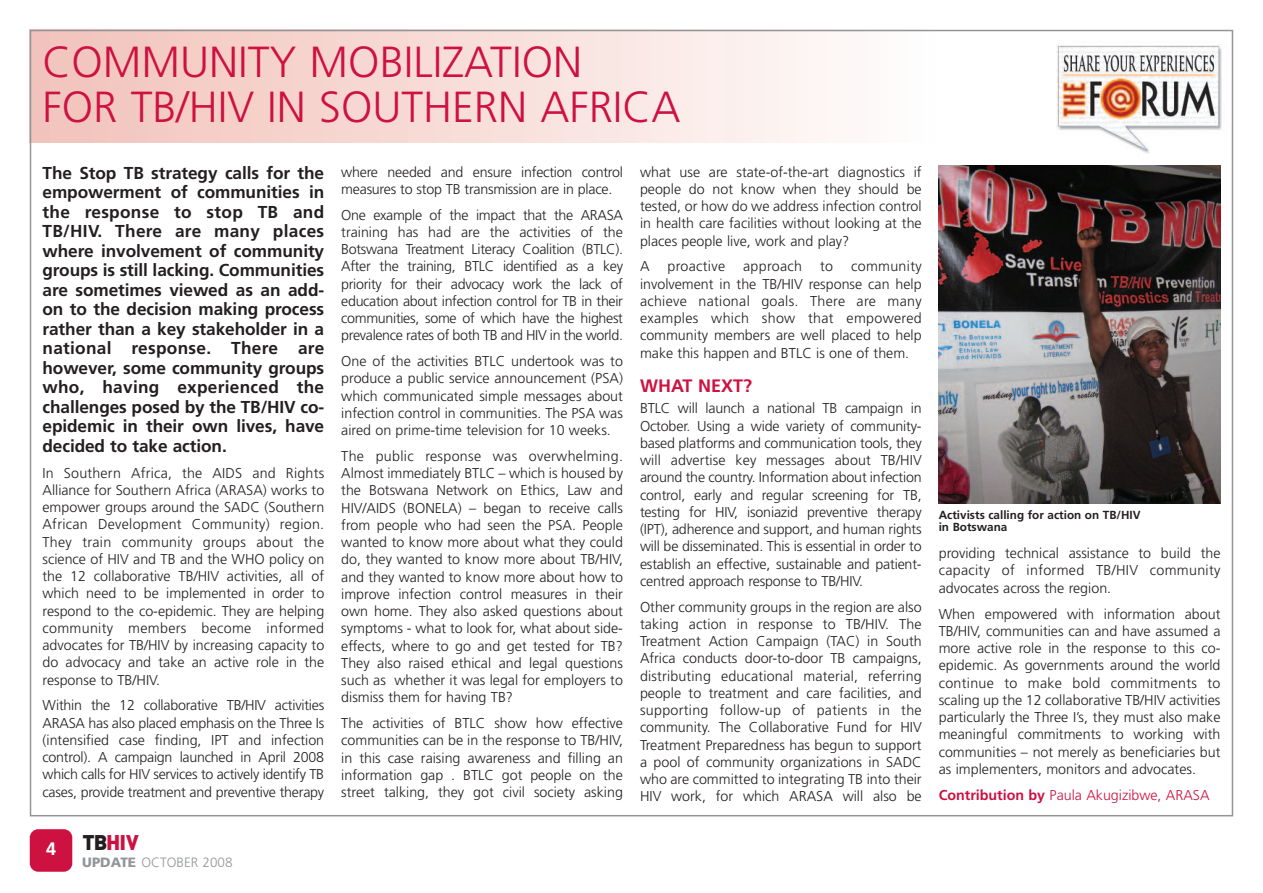
<style>
.page{position:relative;width:1263px;height:893px;background:#fff}
.page>*{position:absolute;margin:0;border:0;box-sizing:border-box;transform-origin:0 0}
.t1{font:300 43.5px/45px "Frutiger";color:#cd1141}
.t2{font:900 21px "DIN";letter-spacing:-.055em;color:#cd1141}
.t3{font:700 18px "Frutiger";color:#cd1141}
.t4{font:700 18px "Frutiger";color:#fff}
.t5{font:700 17.25px/19.5px "Frutiger";letter-spacing:-.005em;color:#231f20;text-align:justify}
.t6{font:300 14.25px/17.2px "Frutiger";color:#231f20;text-align:justify}
.t7{font:300 14.25px "Frutiger";color:#cd1141}
.t8{font:300 14.25px "Frutiger";letter-spacing:.02em;color:#231f20}
.t9{font:300 13.5px "Frutiger";color:#939598}
.t10{font:700 11.7px/12px "Frutiger";color:#231f20}
.s1{color:#231f20}
.s2{font-weight:900}
.s3{font-weight:700}
</style>
<div class="page">
<div style="left:30px;top:30px;width:909px;height:112px;background:linear-gradient(to right,#f2c2ba,#fefdfc)"></div>
<div style="left:30px;top:829px;width:42px;height:43px;background:#cd1141;border-radius:9px"></div>
<img style="left:1057px;top:45px;width:165px;height:109px">
<img style="left:939px;top:166px;width:281px;height:338px">
<h1 class="t1" style="left:43px;top:43px;width:640px">COMMUNITY MOBILIZATION<br>FOR TB/HIV IN SOUTHERN AFRICA</h1>
<p class="t5" style="left:43px;top:164px;width:283px">The Stop TB strategy calls for the empowerment of communities in the response to stop TB and TB/HIV. There are many places where involvement of community groups is still lacking. Communities are sometimes viewed as an add&shy;on to the decision making process rather than a key stakeholder in a national response. There are however, some community groups who, having experienced the challenges posed by the TB/HIV co&shy;epidemic in their own lives, have decided to take action.</p>
<p class="t6" style="left:43px;top:465px;width:283px">In Southern Africa, the AIDS and Rights Alliance for Southern Africa (ARASA) works to empower groups around the SADC (Southern African Development Community) region.<br>They train community groups about the science of HIV and TB and the WHO policy on the 12 collaborative TB/HIV activities, all of which need to be implemented in order to respond to the co-epidemic. They are helping community members become informed advocates for TB/HIV by increasing capacity to do advocacy and take an active role in the response to TB/HIV.</p>
<p class="t6" style="left:43px;top:698px;width:283px">Within the 12 collaborative TB/HIV activities ARASA has also placed emphasis on the Three Is (intensified case finding, IPT and infection control). A campaign launched in April 2008 which calls for HIV services to actively identify TB cases, provide treatment and preventive therapy</p>
<p class="t4" style="left:46px;top:842px;width:12px">4</p>
<h2 class="t2" style="left:83px;top:830px;width:58px"><span class="s1">TB</span>HIV</h2>
<p class="t9" style="left:82px;top:857px;width:152px"><span class="s2">UPDATE</span> OCTOBER 2008</p>
<p class="t6" style="left:341px;top:164px;width:283px">where needed and ensure infection control measures to stop TB transmission are in place.</p>
<p class="t6" style="left:341px;top:207px;width:283px">One example of the impact that the ARASA training has had are the activities of the Botswana Treatment Literacy Coalition (BTLC).<br>After the training, BTLC identified as a key priority for their advocacy work the lack of education about infection control for TB in their communities, some of which have the highest prevalence rates of both TB and HIV in the world.</p>
<p class="t6" style="left:341px;top:354px;width:283px">One of the activities BTLC undertook was to produce a public service announcement (PSA) which communicated simple messages about infection control in communities. The PSA was aired on prime-time television for 10 weeks.</p>
<p class="t6" style="left:341px;top:448px;width:283px">The public response was overwhelming.<br>Almost immediately BTLC – which is housed by the Botswana Network on Ethics, Law and HIV/AIDS (BONELA) – began to receive calls from people who had seen the PSA. People wanted to know more about what they could do, they wanted to know more about TB/HIV, and they wanted to know more about how to improve infection control measures in their own home. They also asked questions about symptoms - what to look for, what about side&shy;effects, where to go and get tested for TB?<br>They also raised ethical and legal questions such as whether it was legal for employers to dismiss them for having TB?</p>
<p class="t6" style="left:341px;top:716px;width:283px">The activities of BTLC show how effective communities can be in the response to TB/HIV, in this case raising awareness and filling an information gap . BTLC got people on the street talking, they got civil society asking</p>
<p class="t6" style="left:640px;top:164px;width:283px">what use are state-of-the-art diagnostics if people do not know when they should be tested, or how do we address infection control in health care facilities without looking at the places people live, work and play?</p>
<p class="t6" style="left:640px;top:259px;width:11px">A</p>
<p class="t8" style="left:667px;top:261px;width:59px">proactive</p>
<p class="t8" style="left:743px;top:261px;width:60px">approach</p>
<p class="t6" style="left:820px;top:259px;width:14px">to</p>
<p class="t6" style="left:640px;top:259px;width:283px;text-indent:211px">community involvement in the TB/HIV response can help achieve national goals. There are many examples which show that empowered community members are well placed to help make this happen and BTLC is one of them.</p>
<p class="t3" style="left:640px;top:378px;width:114px">WHAT NEXT?</p>
<p class="t6" style="left:640px;top:401px;width:283px">BTLC will launch a national TB campaign in October. Using a wide variety of community&shy;based platforms and communication tools, they will advertise key messages about TB/HIV around the country. Information about infection control, early and regular screening for TB, testing for HIV, isoniazid preventive therapy (IPT), adherence and support, and human rights will be disseminated. This is essential in order to establish an effective, sustainable and patient&shy;centred approach response to TB/HIV.</p>
<p class="t6" style="left:640px;top:599px;width:283px">Other community groups in the region are also taking action in response to TB/HIV. The Treatment Action Campaign (TAC) in South Africa conducts door-to-door TB campaigns, distributing educational material, referring people to treatment and care facilities, and supporting follow-up of patients in the community. The Collaborative Fund for HIV Treatment Preparedness has begun to support a pool of community organizations in SADC who are committed to integrating TB into their HIV work, for which ARASA will also be</p>
<p class="t10" style="left:939px;top:510px;width:203px">Activists calling for action on TB/HIV in Botswana</p>
<p class="t6" style="left:939px;top:546px;width:283px">providing technical assistance to build the capacity of informed TB/HIV community advocates across the region.</p>
<p class="t6" style="left:939px;top:606px;width:283px">When empowered with information about TB/HIV, communities can and have assumed a more active role in the response to this co&shy;epidemic. As governments around the world continue to make bold commitments to scaling up the 12 collaborative TB/HIV activities particularly the Three I’s, they must also make meaningful commitments to working with communities – not merely as beneficiaries but as implementers, monitors and advocates.</p>
<p class="t7" style="left:939px;top:789px;width:272px"><span class="s3">Contribution by</span> Paula Akugizibwe, ARASA</p>
</div>
